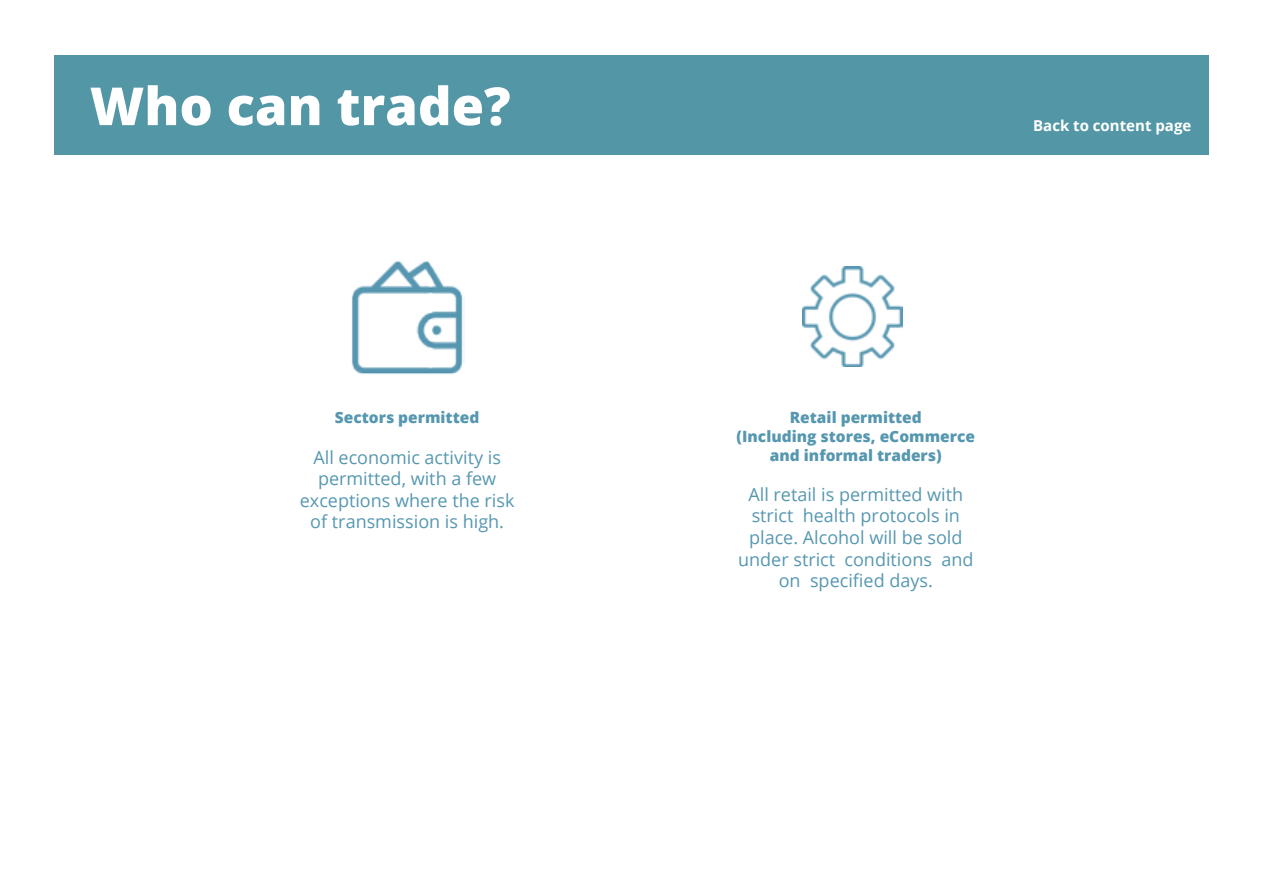
<style>
.page{position:relative;width:1263px;height:893px;background:#fff}
.page>*{position:absolute;margin:0;border:0;box-sizing:border-box;transform-origin:0 0}
.t1{font:800 52.5px "Open Sans";color:#fff}
.t2{font:18px/21.6px "Open Sans";color:#5697b0;text-align:center}
.t3{font:800 15.45px/18.6px "Open Sans";color:#5697b0;text-align:center}
.t4{font:700 15px "Open Sans";color:#fff}
</style>
<div class="page">
<div style="left:54px;top:56px;width:1155px;height:99px;background:#5397a6"></div>
<img style="left:351px;top:260px;width:114px;height:114px">
<img style="left:803px;top:267px;width:100px;height:100px">
<h1 class="t1" style="left:90px;top:66px;width:422px">Who can trade?</h1>
<p class="t3" style="left:335px;top:408px;width:146px">Sectors permitted</p>
<p class="t2" style="left:300px;top:446px;width:216px">All economic activity is permitted, with a few exceptions where the risk of transmission is high.</p>
<p class="t4" style="left:1033px;top:115px;width:160px">Back to content page</p>
<p class="t3" style="left:737px;top:408px;width:240px">Retail permitted<br>(Including stores, eCommerce and informal traders)</p>
<p class="t2" style="left:738px;top:483px;width:237px">All retail is permitted with strict health protocols in place. Alcohol will be sold under strict conditions and on specified days.</p>
</div>
